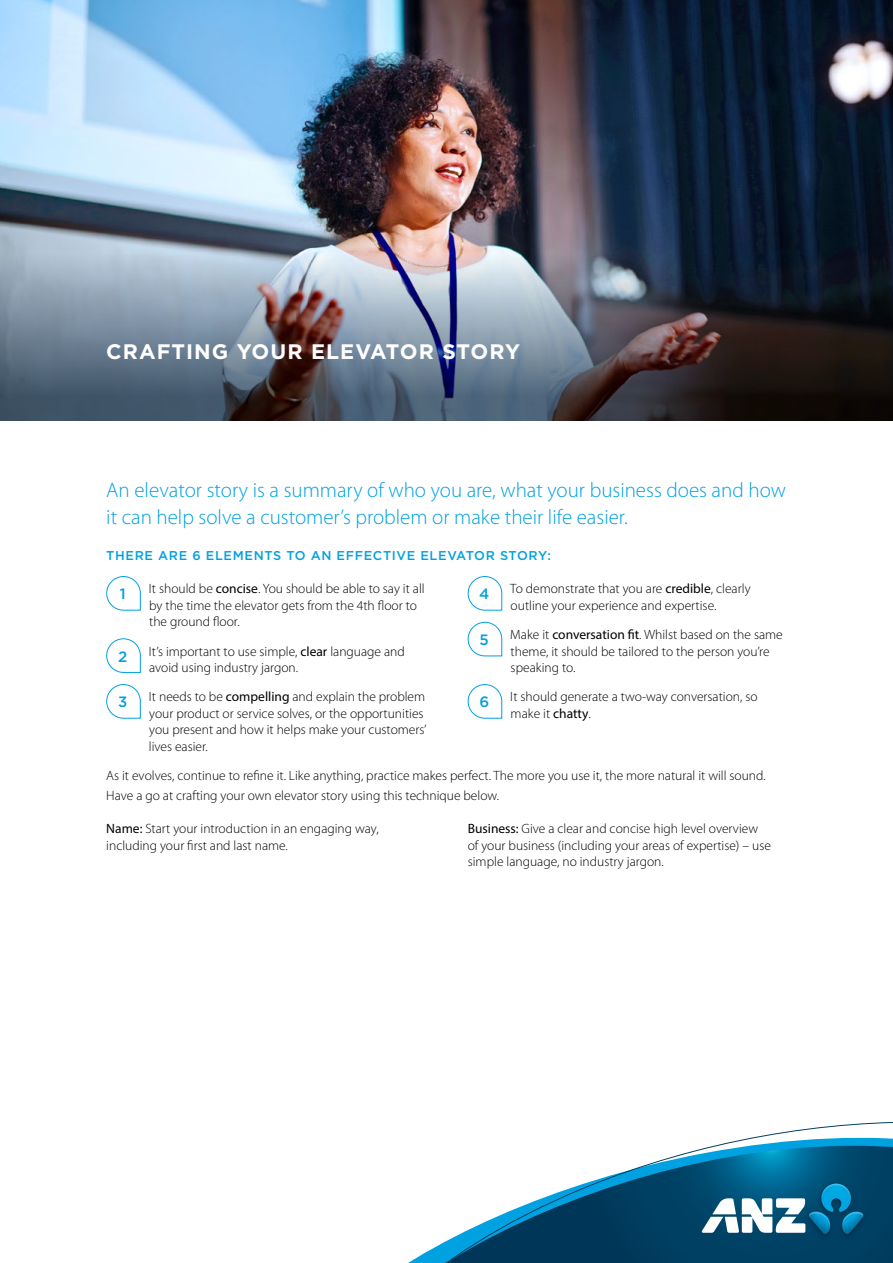
<style>
.page{position:relative;width:893px;height:1263px;background:#fff}
.page>*{position:absolute;margin:0;border:0;box-sizing:border-box;transform-origin:0 0}
.t1{font:300 21px/27px "Myriad Pro";color:#00a1e0}
.t2{font:700 21px "Gotham";letter-spacing:.05em;color:#fff}
.t3{font:500 15px "Gotham";color:#00a1e0}
.t4{font:300 13.5px/16.5px "Myriad Pro";color:#000}
.t5{font:500 12.75px "Gotham";letter-spacing:.05em;color:#00a1e0}
.s1{font-weight:400}
</style>
<div class="page">
<svg style="left:408px;top:1122px;width:485px;height:141px"></svg>
<img style="left:799px;top:1175px;width:75px;height:71px">
<svg style="left:702px;top:1183px;width:106px;height:51px"></svg>
<img style="left:808px;top:1183px;width:56px;height:51px">
<img style="left:0;top:0;width:893px;height:193px">
<img style="left:0;top:193px;width:893px;height:228px">
<svg style="left:106px;top:576px;width:35px;height:35px"></svg>
<svg style="left:106px;top:638px;width:35px;height:35px"></svg>
<svg style="left:106px;top:684px;width:35px;height:35px"></svg>
<svg style="left:467px;top:576px;width:35px;height:35px"></svg>
<svg style="left:467px;top:621px;width:35px;height:36px"></svg>
<svg style="left:467px;top:684px;width:35px;height:35px"></svg>
<h1 class="t2" style="left:106px;top:338px;width:415px">CRAFTING YOUR ELEVATOR STORY</h1>
<h1 class="t1" style="left:106px;top:476px;width:681px">An elevator story is a summary of who you are, what your business does and how it can help solve a customer’s problem or make their life easier.</h1>
<p class="t5" style="left:106px;top:547px;width:446px">THERE ARE 6 ELEMENTS TO AN EFFECTIVE ELEVATOR STORY:</p>
<p class="t4" style="left:149px;top:581px;width:277px">It should be <span class="s1">concise</span>. You should be able to say it all by the time the elevator gets from the 4th floor to the ground floor.</p>
<p class="t4" style="left:149px;top:643px;width:257px">It’s important to use simple, <span class="s1">clear</span> language and avoid using industry jargon.</p>
<p class="t4" style="left:149px;top:689px;width:279px">It needs to be <span class="s1">compelling</span> and explain the problem your product or service solves, or the opportunities you present and how it helps make your customers’ lives easier.</p>
<p class="t4" style="left:510px;top:580px;width:242px">To demonstrate that you are <span class="s1">credible</span>, clearly outline your experience and expertise.</p>
<p class="t4" style="left:510px;top:626px;width:274px">Make it <span class="s1">conversation fit</span>. Whilst based on the same theme, it should be tailored to the person you’re speaking to.</p>
<p class="t4" style="left:510px;top:688px;width:249px">It should generate a two-way conversation, so make it <span class="s1">chatty</span>.</p>
<p class="t3" style="left:120px;top:584px;width:7px">1</p>
<p class="t3" style="left:479px;top:584px;width:12px">4</p>
<p class="t3" style="left:480px;top:630px;width:11px">5</p>
<p class="t3" style="left:118px;top:646px;width:11px">2</p>
<p class="t3" style="left:118px;top:692px;width:11px">3</p>
<p class="t3" style="left:479px;top:692px;width:11px">6</p>
<p class="t4" style="left:106px;top:766px;width:661px;line-height:19.5px">As it evolves, continue to refine it. Like anything, practice makes perfect. The more you use it, the more natural it will sound.<br>Have a go at crafting your own elevator story using this technique below.</p>
<p class="t4" style="left:106px;top:820px;width:274px"><span class="s1">Name:</span> Start your introduction in an engaging way, including your first and last name.</p>
<p class="t4" style="left:468px;top:820px;width:305px"><span class="s1">Business:</span> Give a clear and concise high level overview of your business (including your areas of expertise) – use simple language, no industry jargon.</p>
</div>
